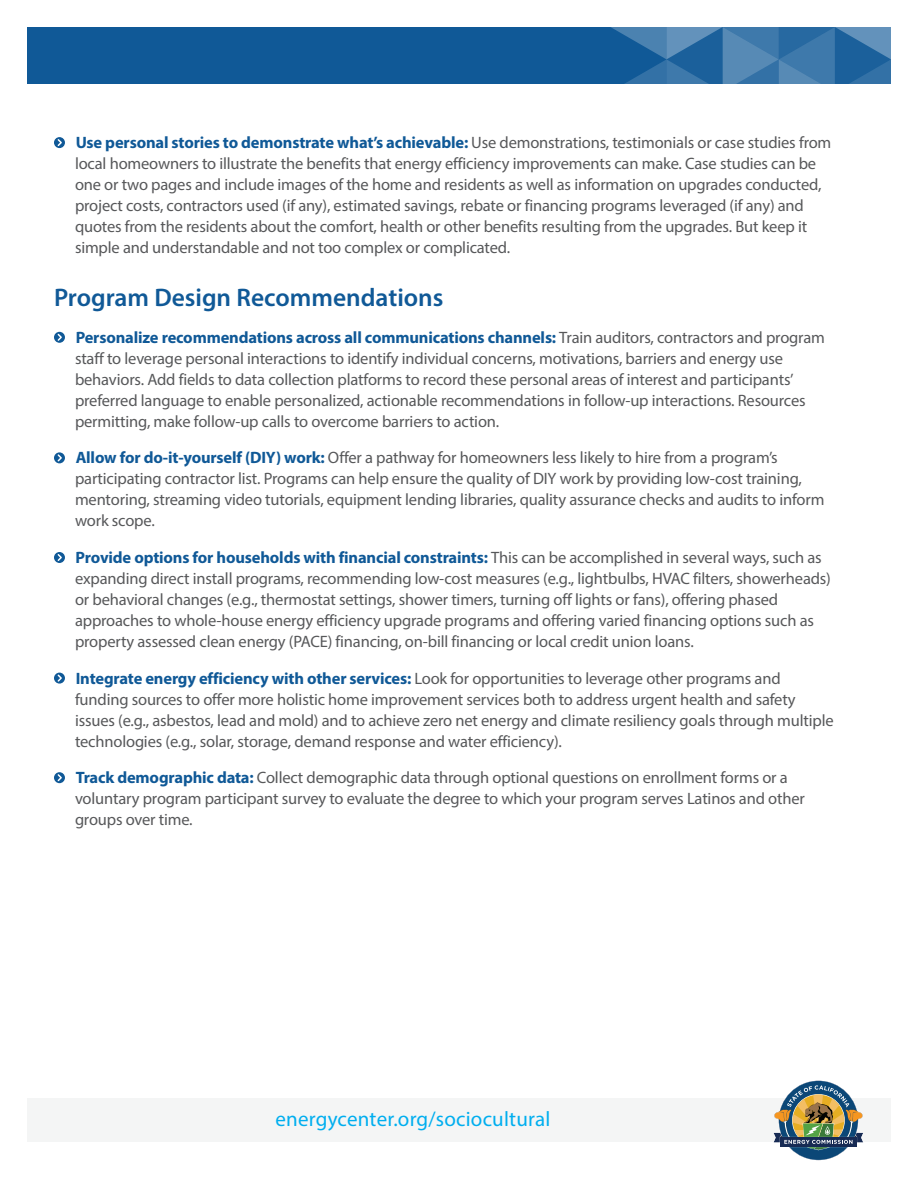
<style>
.page{position:relative;width:918px;height:1188px;background:#fff}
.page>*{position:absolute;margin:0;border:0;box-sizing:border-box;transform-origin:0 0}
.Heading_One{font:600 25.5px "Myriad Pro";color:#105997}
.Subtitle{font:21px "Myriad Pro";letter-spacing:.01em;color:#00aeef}
.t1{font:16.5px/21px "Myriad Pro";letter-spacing:-.01em;color:#57585a}
.s1{font-weight:700;color:#105997}
</style>
<div class="page">
<div style="left:27px;top:27px;width:864px;height:57px;background:#105997"></div>
<svg style="left:611px;top:27px;width:280px;height:57px"></svg>
<div style="left:54px;top:137px;width:11px;height:11px;background:#105997;border-radius:50%"></div>
<svg style="left:56px;top:138px;width:7px;height:10px"></svg>
<div style="left:54px;top:332px;width:11px;height:11px;background:#105997;border-radius:50%"></div>
<svg style="left:56px;top:332px;width:7px;height:10px"></svg>
<div style="left:54px;top:452px;width:11px;height:11px;background:#105997;border-radius:50%"></div>
<svg style="left:56px;top:453px;width:7px;height:10px"></svg>
<div style="left:54px;top:552px;width:11px;height:11px;background:#105997;border-radius:50%"></div>
<svg style="left:56px;top:553px;width:7px;height:9px"></svg>
<div style="left:54px;top:673px;width:11px;height:11px;background:#105997;border-radius:50%"></div>
<svg style="left:56px;top:673px;width:7px;height:10px"></svg>
<div style="left:54px;top:772px;width:11px;height:11px;background:#105997;border-radius:50%"></div>
<svg style="left:56px;top:773px;width:7px;height:10px"></svg>
<div style="left:27px;top:1098px;width:864px;height:44px;background:#f4f5f5"></div>
<img style="left:773px;top:1080px;width:90px;height:81px">
<p class="t1" style="left:75px;top:132px;width:758px"><span class="s1">Use personal stories to demonstrate what’s achievable:</span> Use demonstrations, testimonials or case studies from local homeowners to illustrate the benefits that energy efficiency improvements can make. Case studies can be one or two pages and include images of the home and residents as well as information on upgrades conducted, project costs, contractors used (if any), estimated savings, rebate or financing programs leveraged (if any) and quotes from the residents about the comfort, health or other benefits resulting from the upgrades. But keep it simple and understandable and not too complex or complicated.</p>
<p class="Heading_One" style="left:54px;top:281px;width:391px">Program Design Recommendations</p>
<p class="t1" style="left:75px;top:326px;width:751px"><span class="s1">Personalize recommendations across all communications channels:</span> Train auditors, contractors and program staff to leverage personal interactions to identify individual concerns, motivations, barriers and energy use behaviors. Add fields to data collection platforms to record these personal areas of interest and participants’ preferred language to enable personalized, actionable recommendations in follow-up interactions. Resources permitting, make follow-up calls to overcome barriers to action.</p>
<p class="t1" style="left:75px;top:447px;width:751px"><span class="s1">Allow for do-it-yourself (DIY) work:</span> Offer a pathway for homeowners less likely to hire from a program’s participating contractor list. Programs can help ensure the quality of DIY work by providing low-cost training, mentoring, streaming video tutorials, equipment lending libraries, quality assurance checks and audits to inform work scope.</p>
<p class="t1" style="left:75px;top:547px;width:758px"><span class="s1">Provide options for households with financial constraints:</span> This can be accomplished in several ways, such as expanding direct install programs, recommending low-cost measures (e.g., lightbulbs, HVAC filters, showerheads) or behavioral changes (e.g., thermostat settings, shower timers, turning off lights or fans), offering phased approaches to whole-house energy efficiency upgrade programs and offering varied financing options such as property assessed clean energy (PACE) financing, on-bill financing or local credit union loans.</p>
<p class="t1" style="left:75px;top:667px;width:760px"><span class="s1">Integrate energy efficiency with other services:</span> Look for opportunities to leverage other programs and funding sources to offer more holistic home improvement services both to address urgent health and safety issues (e.g., asbestos, lead and mold) and to achieve zero net energy and climate resiliency goals through multiple technologies (e.g., solar, storage, demand response and water efficiency).</p>
<p class="t1" style="left:75px;top:767px;width:731px"><span class="s1">Track demographic data:</span> Collect demographic data through optional questions on enrollment forms or a voluntary program participant survey to evaluate the degree to which your program serves Latinos and other groups over time.</p>
<p class="Subtitle" style="left:276px;top:1106px;width:276px">energycenter.org/sociocultural</p>
</div>
